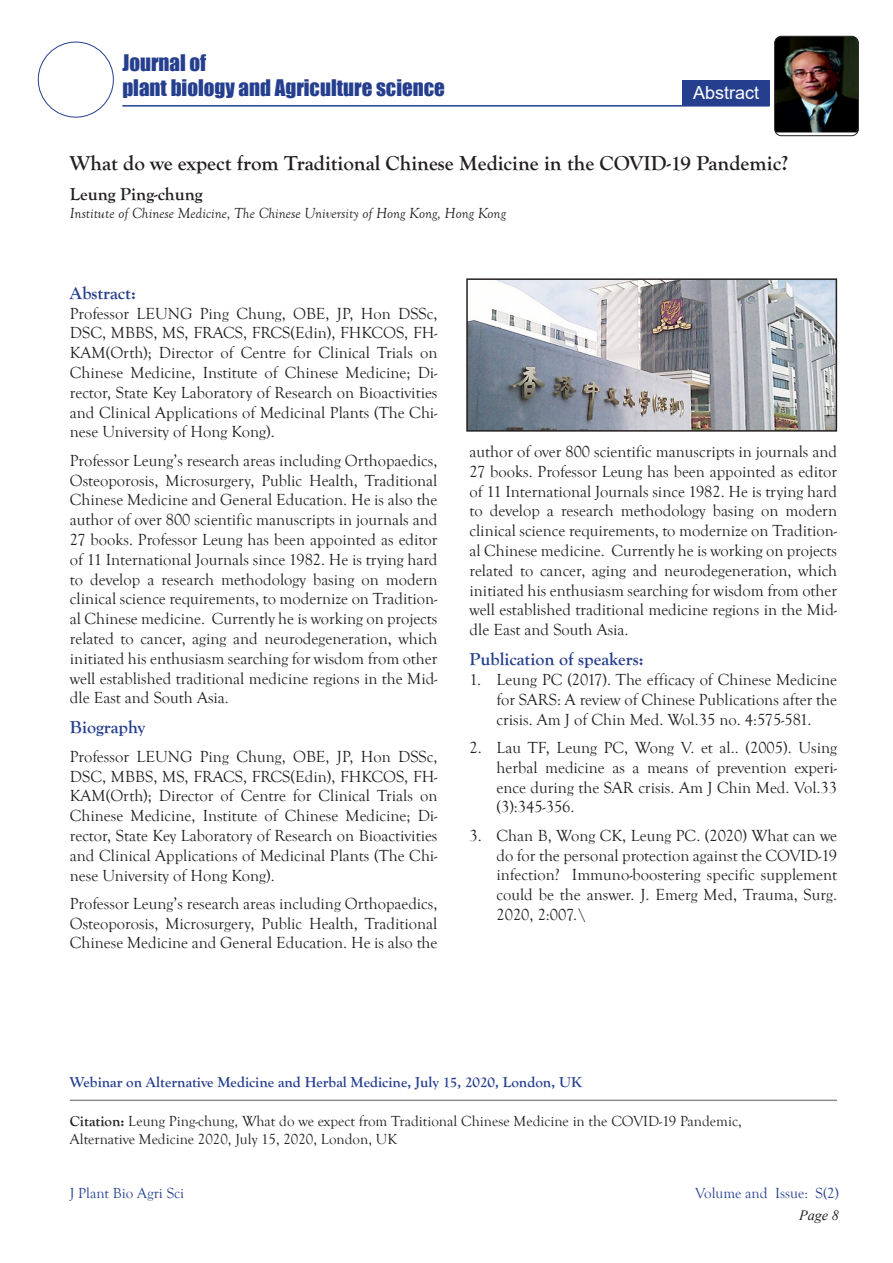
<style>
.page{position:relative;width:893px;height:1263px;background:#fff}
.page>*{position:absolute;margin:0;border:0;box-sizing:border-box;transform-origin:0 0}
.t1{font:700 21px "Goudy Old Style T";color:#231f20}
.t2{font:21px/25.2px "Impact";color:#253f8e}
.t3{font:700 18px "Goudy Old Style T";color:#253f8e}
.t4{font:700 18px "Goudy Old Style T";color:#231f20}
.t5{font:18px "Arial";color:#fff}
.t6{font:16.5px/19.8px "Goudy Old Style T";color:#231f20;text-align:justify}
.t7{font:15px/18px "Goudy Old Style T";color:#231f20}
.t8{font:700 15px "Goudy Old Style T";color:#253f8e}
.t9{font:italic 15px "Goudy Old Style T";color:#231f20}
.t10{font:15px "Goudy Old Style T";color:#253f8e}
.t11{font:italic 14.25px "Times New Roman";color:#231f20}
.s1{font-weight:700}
</style>
<div class="page">
<div style="left:38px;top:42px;width:76px;height:76px;border:1px solid #253f8e;border-radius:50%"></div>
<div style="left:682px;top:80px;width:88px;height:25px;background:#253f8e"></div>
<hr style="left:122px;top:105px;width:647px;height:2px;background:#253f8e">
<img style="left:775px;top:36px;width:83px;height:97px">
<div style="left:774px;top:36px;width:85px;height:100px;border:1px solid #231f20;border-radius:7px"></div>
<hr style="left:70px;top:1099px;width:767px;height:2px;background:#231f20">
<img style="left:469px;top:281px;width:365px;height:148px">
<div style="left:466px;top:278px;width:371px;height:154px;border:2px solid #231f20"></div>
<p class="t2" style="left:122px;top:49px;width:324px">Journal of<br>plant biology and Agriculture science</p>
<p class="t5" style="left:693px;top:80px;width:68px">Abstract</p>
<p class="t1" style="left:70px;top:152px;width:720px">What do we expect from Traditional Chinese Medicine in the COVID-19 Pandemic?</p>
<p class="t4" style="left:70px;top:184px;width:134px">Leung Ping-chung</p>
<p class="t9" style="left:70px;top:205px;width:438px">Institute of Chinese Medicine, The Chinese University of Hong Kong, Hong Kong</p>
<p class="t3" style="left:70px;top:283px;width:68px">Abstract:</p>
<p class="t6" style="left:70px;top:304px;width:369px">Professor LEUNG Ping Chung, OBE, JP, Hon DSSc, DSC, MBBS, MS, FRACS, FRCS(Edin), FHKCOS, FH-KAM(Orth); Director of Centre for Clinical Trials on Chinese Medicine, Institute of Chinese Medicine; Di&shy;rector, State Key Laboratory of Research on Bioactivities and Clinical Applications of Medicinal Plants (The Chi&shy;nese University of Hong Kong).</p>
<p class="t6" style="left:70px;top:451px;width:369px">Professor Leung’s research areas including Orthopaedics, Osteoporosis, Microsurgery, Public Health, Traditional Chinese Medicine and General Education. He is also the author of over 800 scientific manuscripts in journals and 27 books. Professor Leung has been appointed as editor of 11 International Journals since 1982. He is trying hard to develop a research methodology basing on modern clinical science requirements, to modernize on Tradition&shy;al Chinese medicine. Currently he is working on projects related to cancer, aging and neurodegeneration, which initiated his enthusiasm searching for wisdom from other well established traditional medicine regions in the Mid&shy;dle East and South Asia.</p>
<p class="t3" style="left:70px;top:717px;width:77px">Biography</p>
<p class="t6" style="left:70px;top:747px;width:369px">Professor LEUNG Ping Chung, OBE, JP, Hon DSSc, DSC, MBBS, MS, FRACS, FRCS(Edin), FHKCOS, FH-KAM(Orth); Director of Centre for Clinical Trials on Chinese Medicine, Institute of Chinese Medicine; Di&shy;rector, State Key Laboratory of Research on Bioactivities and Clinical Applications of Medicinal Plants (The Chi&shy;nese University of Hong Kong).</p>
<p class="t6" style="left:70px;top:894px;width:369px">Professor Leung’s research areas including Orthopaedics, Osteoporosis, Microsurgery, Public Health, Traditional Chinese Medicine and General Education. He is also the</p>
<p class="t6" style="left:470px;top:442px;width:369px">author of over 800 scientific manuscripts in journals and 27 books. Professor Leung has been appointed as editor of 11 International Journals since 1982. He is trying hard to develop a research methodology basing on modern clinical science requirements, to modernize on Tradition&shy;al Chinese medicine. Currently he is working on projects related to cancer, aging and neurodegeneration, which initiated his enthusiasm searching for wisdom from other well established traditional medicine regions in the Mid&shy;dle East and South Asia.</p>
<p class="t3" style="left:470px;top:649px;width:176px">Publication of speakers:</p>
<p class="t6" style="left:497px;top:670px;width:342px;text-indent:-27px">1. Leung PC (2017). The efficacy of Chinese Medicine for SARS: A review of Chinese Publications after the crisis. Am J of Chin Med. Wol.35 no. 4:575-581.</p>
<p class="t6" style="left:497px;top:738px;width:342px;text-indent:-27px">2. Lau TF, Leung PC, Wong V. et al.. (2005). Using herbal medicine as a means of prevention experi&shy;ence during the SAR crisis. Am J Chin Med. Vol.33 (3):345-356.</p>
<p class="t6" style="left:497px;top:826px;width:342px;text-indent:-27px">3. Chan B, Wong CK, Leung PC. (2020) What can we do for the personal protection against the COVID-19 infection? Immuno-boostering specific supplement could be the answer. J. Emerg Med, Trauma, Surg.<br>2020, 2:007.\</p>
<p class="t8" style="left:70px;top:1074px;width:514px">Webinar on Alternative Medicine and Herbal Medicine, July 15, 2020, London, UK</p>
<p class="t7" style="left:70px;top:1112px;width:673px"><span class="s1">Citation:</span> Leung Ping-chung, What do we expect from Traditional Chinese Medicine in the COVID-19 Pandemic,<br>Alternative Medicine 2020, July 15, 2020, London, UK</p>
<p class="t10" style="left:70px;top:1185px;width:116px">J Plant Bio Agri Sci</p>
<p class="t10" style="left:695px;top:1185px;width:145px">Volume and Issue: S(2)</p>
<p class="t11" style="left:799px;top:1206px;width:41px">Page 8</p>
</div>
